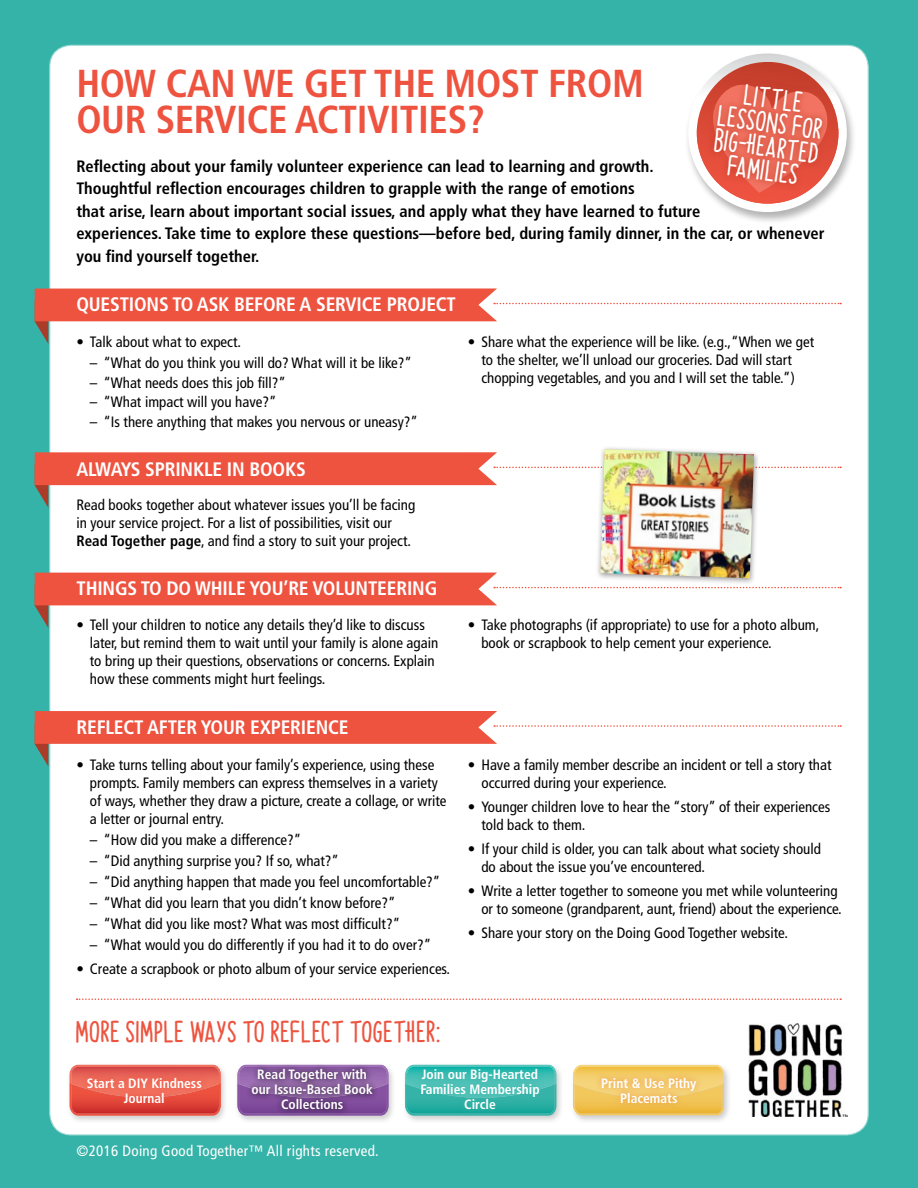
<style>
.page{position:relative;width:918px;height:1188px;background:#36b3a8}
.page>*{position:absolute;margin:0;border:0;box-sizing:border-box;transform-origin:0 0}
.t1{font:700 condensed 39px/36px "Frutiger LT Std";letter-spacing:-.01em;color:#ee5340}
.t2{font:30px "Beautiful Heartbeat";letter-spacing:.03em;color:#ed5440}
.t3{font:28.5px/24px "Beautiful Heartbeat";color:#fff;text-align:center}
.t4{font:700 condensed 19.5px "Frutiger LT Std";letter-spacing:-.01em;color:#fff}
.t5{font:700 condensed 16.5px/22.5px "Frutiger LT Std";color:#000}
.t6{font:condensed 15px/18px "Frutiger LT Std";color:#000}
.t7{font:condensed 15px "Frutiger LT Std";letter-spacing:.02em;color:#fff}
.t8{font:700 condensed 13.5px/15px "Frutiger LT Std";color:#fff;text-align:center}
.s1{font-weight:700}
</style>
<div class="page">
<div style="left:50px;top:45px;width:818px;height:1090px;background:#fff;border-radius:22px"></div>
<div style="left:684px;top:53px;width:173px;height:172px;background:#000;opacity:.3"></div>
<svg style="left:688px;top:53px;width:159px;height:159px"></svg>
<svg style="left:697px;top:62px;width:141px;height:142px"></svg>
<svg style="left:707px;top:78px;width:121px;height:113px;background:#e0604e"></svg>
<svg style="left:77px;top:998px;width:764px;height:2px"></svg>
<svg style="left:35px;top:288px;width:806px;height:56px"></svg>
<div style="left:67px;top:1062px;width:665px;height:62px;background:#000;opacity:.2"></div>
<img style="left:70px;top:1065px;width:151px;height:51px">
<img style="left:71px;top:1067px;width:148px;height:30px">
<img style="left:237px;top:1065px;width:152px;height:51px">
<img style="left:239px;top:1067px;width:148px;height:31px">
<img style="left:405px;top:1065px;width:151px;height:51px">
<img style="left:407px;top:1067px;width:148px;height:31px">
<svg style="left:573px;top:1065px;width:151px;height:51px;background:#efc660"></svg>
<svg style="left:595px;top:1071px;width:108px;height:39px;background:#f1c25f"></svg>
<svg style="left:81px;top:1071px;width:127px;height:39px;background:#e7584a"></svg>
<div style="left:245px;top:1062px;width:134px;height:54px;background:#000;opacity:.75"></div>
<svg style="left:414px;top:1062px;width:132px;height:54px;background:#41bab0"></svg>
<img style="left:748px;top:1024px;width:100px;height:92px">
<svg style="left:35px;top:573px;width:806px;height:55px"></svg>
<svg style="left:35px;top:711px;width:806px;height:56px"></svg>
<svg style="left:35px;top:452px;width:806px;height:56px"></svg>
<div style="left:595px;top:446px;width:165px;height:140px;background:#000;opacity:.4"></div>
<img style="left:600px;top:449px;width:154px;height:129px">
<h1 class="t1" style="left:76px;top:65px;width:569px">HOW CAN WE GET THE MOST FROM<br>OUR SERVICE ACTIVITIES?</h1>
<p class="t5" style="left:76px;top:155px;width:750px">Reflecting about your family volunteer experience can lead to learning and growth.<br>Thoughtful reflection encourages children to grapple with the range of emotions<br>that arise, learn about important social issues, and apply what they have learned to future<br>experiences. Take time to explore these questions—before bed, during family dinner, in the car, or whenever you find yourself together.</p>
<h3 class="t3" style="left:724px;top:79px;width:107px;rotate:8deg">LITTLE<br>LESSONS FOR<br>BIG-HEARTED<br>FAMILIES</h3>
<h3 class="t4" style="left:76px;top:293px;width:381px">QUESTIONS TO ASK BEFORE A SERVICE PROJECT</h3>
<p class="t6" style="left:76px;top:333px;width:166px">• Talk about what to expect.</p>
<p class="t6" style="left:90px;top:354px;width:324px">– “What do you think you will do? What will it be like?”</p>
<p class="t6" style="left:90px;top:373px;width:198px">– “What needs does this job fill?”</p>
<p class="t6" style="left:90px;top:393px;width:188px">– “What impact will you have?”</p>
<p class="t6" style="left:90px;top:412px;width:330px">– “Is there anything that makes you nervous or uneasy?”</p>
<h3 class="t4" style="left:76px;top:458px;width:231px">ALWAYS SPRINKLE IN BOOKS</h3>
<p class="t6" style="left:76px;top:496px;width:341px">Read books together about whatever issues you’ll be facing in your service project. For a list of possibilities, visit our<br><span class="s1">Read Together page</span>, and find a story to suit your project.</p>
<p class="t6" style="left:468px;top:333px;width:348px;text-align:center">• Share what the experience will be like. (e.g.,“When we get to the shelter, we’ll unload our groceries. Dad will start chopping vegetables, and you and I will set the table.”)</p>
<h3 class="t4" style="left:76px;top:577px;width:362px">THINGS TO DO WHILE YOU’RE VOLUNTEERING</h3>
<p class="t6" style="left:90px;top:616px;width:350px;text-indent:-14px">• Tell your children to notice any details they’d like to discuss later, but remind them to wait until your family is alone again to bring up their questions, observations or concerns. Explain how these comments might hurt feelings.</p>
<p class="t6" style="left:481px;top:616px;width:339px;text-indent:-14px">• Take photographs (if appropriate) to use for a photo album, book or scrapbook to help cement your experience.</p>
<h3 class="t4" style="left:76px;top:716px;width:274px">REFLECT AFTER YOUR EXPERIENCE</h3>
<p class="t6" style="left:90px;top:756px;width:358px;text-indent:-14px">• Take turns telling about your family’s experience, using these prompts. Family members can express themselves in a variety of ways, whether they draw a picture, create a collage, or write a letter or journal entry.</p>
<p class="t6" style="left:90px;top:831px;width:213px">– “How did you make a difference?”</p>
<p class="t6" style="left:90px;top:852px;width:251px">– “Did anything surprise you? If so, what?”</p>
<p class="t6" style="left:90px;top:873px;width:352px">– “Did anything happen that made you feel uncomfortable?”</p>
<p class="t6" style="left:90px;top:894px;width:307px">– “What did you learn that you didn’t know before?”</p>
<p class="t6" style="left:90px;top:915px;width:312px">– “What did you like most? What was most difficult?”</p>
<p class="t6" style="left:90px;top:936px;width:343px">– “What would you do differently if you had it to do over?”</p>
<p class="t6" style="left:76px;top:960px;width:375px">• Create a scrapbook or photo album of your service experiences.</p>
<p class="t6" style="left:481px;top:756px;width:352px;text-indent:-14px">• Have a family member describe an incident or tell a story that occurred during your experience.</p>
<p class="t6" style="left:481px;top:798px;width:350px;text-indent:-14px">• Younger children love to hear the “story” of their experiences told back to them.</p>
<p class="t6" style="left:481px;top:840px;width:341px;text-indent:-14px">• If your child is older, you can talk about what society should do about the issue you’ve encountered.</p>
<p class="t6" style="left:468px;top:882px;width:375px;text-align:right">• Write a letter together to someone you met while volunteering or to someone (grandparent, aunt, friend) about the experience.</p>
<p class="t6" style="left:468px;top:924px;width:322px">• Share your story on the Doing Good Together website.</p>
<h2 class="t2" style="left:76px;top:1015px;width:366px">MORE SIMPLE WAYS TO REFLECT TOGETHER:</h2>
<p class="t8" style="left:87px;top:1076px;width:117px">Start a DIY Kindness<br>Journal</p>
<p class="t8" style="left:252px;top:1067px;width:123px">Read Together with our Issue-Based Book<br>Collections</p>
<p class="t8" style="left:420px;top:1067px;width:121px">Join our Big-Hearted<br>Families Membership<br>Circle</p>
<p class="t7" style="left:76px;top:1142px;width:304px">©2016 Doing Good Together™ All rights reserved.</p>
<p class="t8" style="left:601px;top:1076px;width:97px">Print &amp; Use Pithy<br>Placemats</p>
</div>
